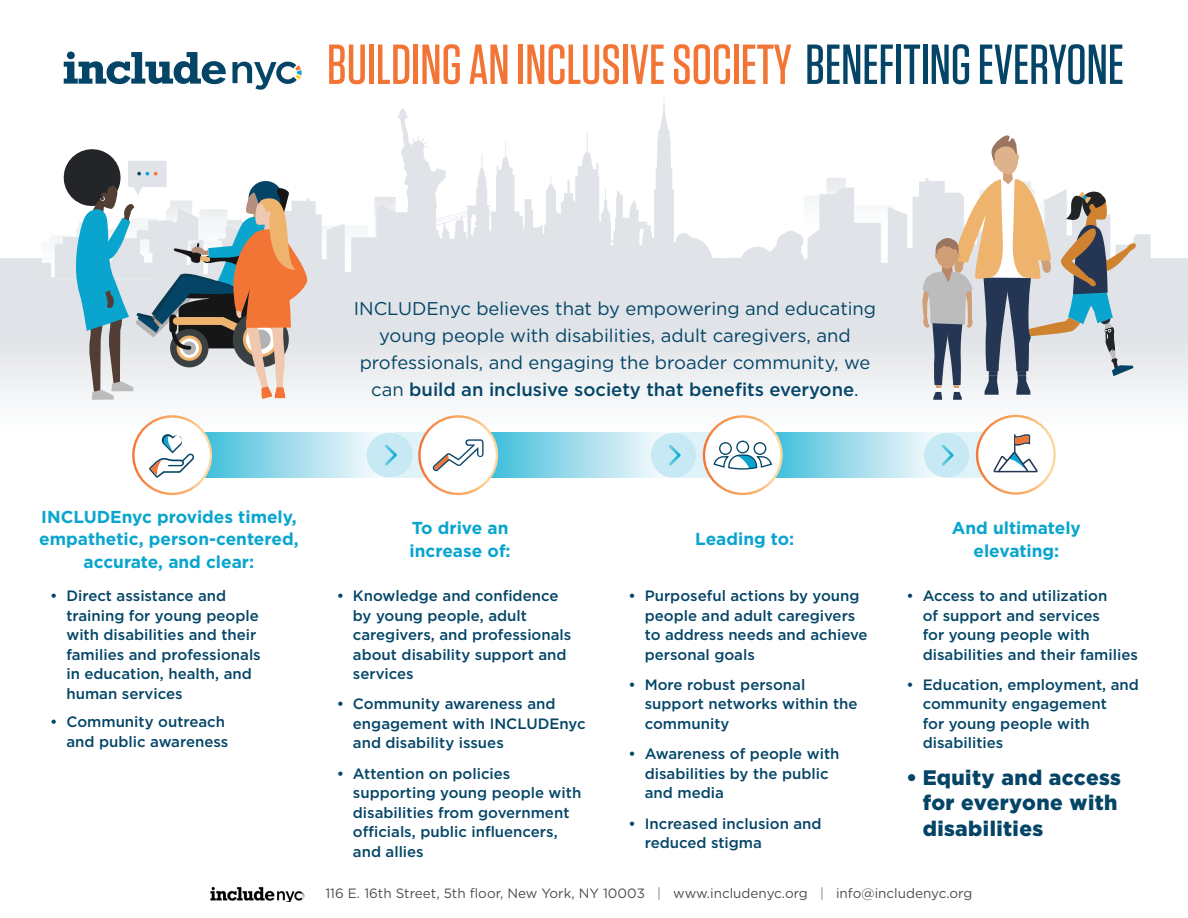
<style>
.page{position:relative;width:1188px;height:918px;background:#fff}
.page>*{position:absolute;margin:0;border:0;box-sizing:border-box;transform-origin:0 0}
.t1{font:500 56.25px "Tungsten";color:#f37535}
.t2{font:900 21px/25.5px "Gotham";letter-spacing:.02em;color:#044567}
.t3{font:18.45px/27px "Gotham";color:#044567;text-align:center}
.t4{font:700 17.25px/22.5px "Gotham";color:#09a5ce;text-align:center}
.t5{font:500 15px/19.5px "Gotham";color:#044567}
.t6{font:13.5px "Gotham";color:#231f20}
.s1{color:#044567}
.s2{font-weight:500}
.s3{font-weight:300}
</style>
<div class="page">
<svg style="left:64px;top:52px;width:162px;height:32px"></svg>
<svg style="left:232px;top:61px;width:70px;height:29px"></svg>
<div style="left:0;top:258px;width:1188px;height:179px;background:#e0e3e7"></div>
<div style="left:0;top:365px;width:1188px;height:72px;background:#f9f9fa"></div>
<svg style="left:398px;top:100px;width:272px;height:35px"></svg>
<svg style="left:42px;top:135px;width:1109px;height:265px"></svg>
<img style="left:395px;top:433px;width:23px;height:45px">
<img style="left:678px;top:433px;width:25px;height:45px">
<svg style="left:498px;top:433px;width:171px;height:45px;background:#9ddceb"></svg>
<div style="left:651px;top:433px;width:45px;height:45px;background:#c6e9f4;border-radius:50%"></div>
<svg style="left:669px;top:445px;width:12px;height:21px"></svg>
<svg style="left:418px;top:415px;width:80px;height:80px"></svg>
<svg style="left:212px;top:433px;width:173px;height:45px;background:#9edcec"></svg>
<div style="left:367px;top:433px;width:46px;height:45px;background:#c6e9f4;border-radius:50%"></div>
<svg style="left:385px;top:445px;width:12px;height:21px"></svg>
<img style="left:951px;top:433px;width:25px;height:45px">
<svg style="left:132px;top:415px;width:80px;height:80px"></svg>
<svg style="left:783px;top:433px;width:159px;height:45px;background:#9fdcec"></svg>
<div style="left:924px;top:433px;width:45px;height:45px;background:#c6e9f4;border-radius:50%"></div>
<svg style="left:942px;top:445px;width:12px;height:21px"></svg>
<svg style="left:703px;top:415px;width:80px;height:80px"></svg>
<svg style="left:976px;top:415px;width:80px;height:80px"></svg>
<img style="left:210px;top:886px;width:95px;height:16px">
<p class="t1" style="left:327px;top:35px;width:799px">BUILDING AN INCLUSIVE SOCIETY <span class="s1">BENEFITING EVERYONE</span></p>
<p class="t3" style="left:354px;top:294px;width:524px">INCLUDEnyc believes that by empowering and educating young people with disabilities, adult caregivers, and professionals, and engaging the broader community, we can <span class="s2">build an inclusive society that benefits everyone</span>.</p>
<p class="t4" style="left:39px;top:505px;width:261px">INCLUDEnyc provides timely, empathetic, person-centered, accurate, and clear:</p>
<p class="t4" style="left:410px;top:517px;width:103px;text-align:left">To drive an increase of:</p>
<p class="t4" style="left:695px;top:528px;width:101px">Leading to:</p>
<p class="t4" style="left:952px;top:517px;width:131px">And ultimately elevating:</p>
<p class="t5" style="left:66px;top:586px;width:196px;text-indent:-16px">• Direct assistance and training for young people with disabilities and their families and professionals in education, health, and human services</p>
<p class="t5" style="left:50px;top:712px;width:180px;text-align:right">• Community outreach and public awareness</p>
<p class="t5" style="left:353px;top:586px;width:220px;text-indent:-16px">• Knowledge and confidence by young people, adult caregivers, and professionals about disability support and services</p>
<p class="t5" style="left:353px;top:694px;width:234px;text-indent:-16px">• Community awareness and engagement with INCLUDEnyc and disability issues</p>
<p class="t5" style="left:353px;top:763px;width:230px;text-indent:-16px">• Attention on policies supporting young people with disabilities from government officials, public influencers, and allies</p>
<p class="t5" style="left:645px;top:586px;width:224px;text-indent:-16px">• Purposeful actions by young people and adult caregivers to address needs and achieve personal goals</p>
<p class="t5" style="left:645px;top:675px;width:214px;text-indent:-16px">• More robust personal support networks within the community</p>
<p class="t5" style="left:645px;top:744px;width:196px;text-indent:-16px">• Awareness of people with disabilities by the public and media</p>
<p class="t5" style="left:645px;top:813px;width:178px;text-indent:-16px">• Increased inclusion and reduced stigma</p>
<p class="t5" style="left:923px;top:586px;width:217px;text-indent:-16px">• Access to and utilization<br>of support and services<br>for young people with disabilities and their families</p>
<p class="t5" style="left:923px;top:675px;width:218px;text-indent:-16px">• Education, employment, and community engagement<br>for young people with disabilities</p>
<p class="t2" style="left:923px;top:764px;width:200px;text-indent:-16px">• Equity and access for everyone with disabilities</p>
<p class="t6" style="left:325px;top:885px;width:648px">116 E. 16th Street, 5th floor, New York, NY 10003 <span class="s3">|</span> www.includenyc.org <span class="s3">|</span> info@includenyc.org</p>
</div>
